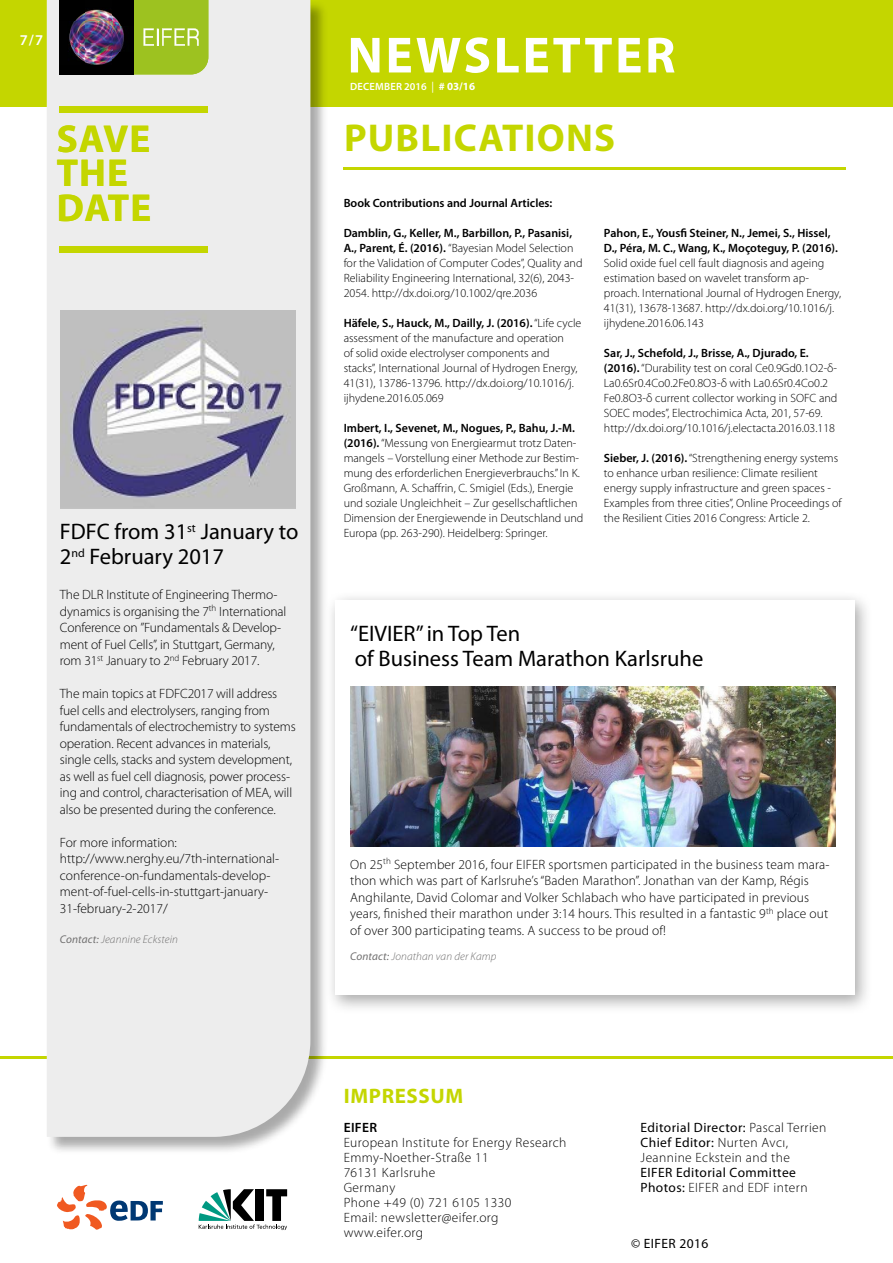
<style>
.page{position:relative;width:893px;height:1263px;background:#fff}
.page>*{position:absolute;margin:0;border:0;box-sizing:border-box;transform-origin:0 0}
.t1{font:700 51.3px "Myriad Pro";letter-spacing:.05em;color:#fff}
.t2{font:700 39px/34.5px "Myriad Pro";letter-spacing:.03em;color:#c4d600}
.t3{font:22.5px/24.8px "Myriad Pro";color:#000}
.t4{font:700 21px "Myriad Pro";letter-spacing:.03em;color:#c4d600}
.t5{font:600 15px "Myriad Pro";color:#fff}
.t6{font:300 13.5px/16.5px "Myriad Pro";color:#000}
.t7{font:300 13.5px/15px "Myriad Pro";letter-spacing:.03em;color:#000}
.t8{font:13.5px/15px "Myriad Pro";letter-spacing:.03em;color:#000}
.t9{font:600 13.5px "Myriad Pro";letter-spacing:.03em;color:#000}
.t10{font:300 12px/15px "Myriad Pro";color:#000}
.t11{font:600 12px/15px "Myriad Pro";color:#000}
.t12{font:italic 300 11.25px "Myriad Pro";letter-spacing:.01em;color:#706f6f}
.t13{font:600 10.5px "Myriad Pro";letter-spacing:.02em;color:#fff}
.s1{font-weight:400;font-size:10.95px}
.s2{font-weight:700;font-size:10.95px}
.s3{font-weight:400}
.s4{font-weight:600}
.s5{font-weight:300}
</style>
<div class="page">
<hr style="left:0;top:1057px;width:893px;height:2px;background:#c4d600">
<div style="left:0;top:0;width:893px;height:106px;background:#c4d600"></div>
<div style="left:46px;top:0;width:282px;height:1154px;background:#000;opacity:.34"></div>
<div style="left:47px;top:0;width:263px;height:1137px;background:#ededed"></div>
<svg style="left:199px;top:1189px;width:88px;height:41px"></svg>
<div style="left:60px;top:106px;width:148px;height:7px;background:#c4d600"></div>
<svg style="left:57px;top:1185px;width:106px;height:44px"></svg>
<hr style="left:344px;top:167px;width:502px;height:2px;background:#c4d600">
<div style="left:325px;top:591px;width:548px;height:423px;background:#000;opacity:.34"></div>
<div style="left:335px;top:600px;width:519px;height:395px;background:#fff"></div>
<div style="left:60px;top:246px;width:148px;height:7px;background:#c4d600"></div>
<img style="left:60px;top:311px;width:236px;height:198px">
<img style="left:350px;top:686px;width:485px;height:161px">
<svg style="left:134px;top:0;width:74px;height:74px;background:#a3c62f"></svg>
<svg style="left:112px;top:1px;width:22px;height:73px;background:#140d1a"></svg>
<img style="left:60px;top:0;width:74px;height:1px">
<img style="left:60px;top:0;width:52px;height:74px">
<p class="t5" style="left:20px;top:31px;width:25px">7/ 7</p>
<h1 class="t1" style="left:347px;top:22px;width:329px">NEWSLETTER</h1>
<p class="t13" style="left:350px;top:79px;width:126px">DECEMBER 2016 <span class="s1">|</span> <span class="s2"># 03/16</span></p>
<h2 class="t2" style="left:57px;top:120px;width:96px">SAVE<br>THE<br>DATE</h2>
<h3 class="t3" style="left:60px;top:519px;width:240px">FDFC from 31<sup>st</sup> January to<br>2<sup>nd</sup> February 2017</h3>
<p class="t6" style="left:60px;top:586px;width:228px">The DLR Institute of Engineering Thermo&shy;dynamics is organising the 7<sup>th</sup> International Conference on ”Fundamentals &amp; Develop&shy;ment of Fuel Cells”, in Stuttgart, Germany, rom 31<sup>st</sup> January to 2<sup>nd</sup> February 2017.</p>
<p class="t6" style="left:60px;top:685px;width:237px">The main topics at FDFC2017 will address fuel cells and electrolysers, ranging from fundamentals of electrochemistry to systems operation. Recent advances in materials, single cells, stacks and system development, as well as fuel cell diagnosis, power process&shy;ing and control, characterisation of MEA, will also be presented during the conference.</p>
<p class="t6" style="left:60px;top:834px;width:221px">For more information: http://www.nerghy.eu/7th-international&shy;conference-on-fundamentals-develop&shy;ment-of-fuel-cells-in-stuttgart-january-31-february-2-2017/</p>
<p class="t12" style="left:60px;top:932px;width:120px"><span class="s3">Contact:</span> Jeannine Eckstein</p>
<h2 class="t2" style="left:344px;top:120px;width:273px">PUBLICATIONS</h2>
<p class="t11" style="left:344px;top:195px;width:210px">Book Contributions and Journal Articles:</p>
<p class="t10" style="left:344px;top:225px;width:240px"><span class="s4">Damblin, G., Keller, M., Barbillon, P., Pasanisi, A., Parent, É. (2016).</span> “Bayesian Model Selection for the Validation of Computer Codes”, Quality and Reliability Engineering International, 32(6), 2043- 2054. http://dx.doi.org/10.1002/qre.2036</p>
<p class="t10" style="left:344px;top:315px;width:239px"><span class="s4">Häfele, S., Hauck, M., Dailly, J. (2016).</span> “Life cycle assessment of the manufacture and operation<br>of solid oxide electrolyser components and stacks”, International Journal of Hydrogen Energy, 41(31), 13786-13796. http://dx.doi.org/10.1016/j. ijhydene.2016.05.069</p>
<p class="t10" style="left:344px;top:420px;width:241px"><span class="s4">Imbert, I., Sevenet, M., Nogues, P., Bahu, J.-M. (2016).</span> “Messung von Energiearmut trotz Daten&shy;mangels – Vorstellung einer Methode zur Bestim&shy;mung des erforderlichen Energieverbrauchs.” In K.<br>Großmann, A. Schaffrin, C. Smigiel (Eds.), Energie und soziale Ungleichheit – Zur gesellschaftlichen Dimension der Energiewende in Deutschland und Europa (pp. 263-290). Heidelberg: Springer.</p>
<p class="t11" style="left:604px;top:225px;width:236px">Pahon, E., Yousfi Steiner, N., Jemei, S., Hissel,<br>D., Péra, M. C., Wang, K., Moçoteguy, P. (2016).</p>
<p class="t10" style="left:604px;top:255px;width:239px">Solid oxide fuel cell fault diagnosis and ageing estimation based on wavelet transform ap&shy;proach. International Journal of Hydrogen Energy, 41(31), 13678-13687. http://dx.doi.org/10.1016/j. ijhydene.2016.06.143</p>
<p class="t10" style="left:604px;top:345px;width:235px"><span class="s4">Sar, J., Schefold, J., Brisse, A., Djurado, E. (2016).</span> “Durability test on coral Ce0.9Gd0.1O2-δ-La0.6Sr0.4Co0.2Fe0.8O3-δ with La0.6Sr0.4Co0.2<br>Fe0.8O3-δ current collector working in SOFC and SOEC modes”, Electrochimica Acta, 201, 57-69. http://dx.doi.org/10.1016/j.electacta.2016.03.118</p>
<p class="t10" style="left:604px;top:450px;width:239px"><span class="s4">Sieber, J. (2016).</span> “Strengthening energy systems to enhance urban resilience: Climate resilient energy supply infrastructure and green spaces - Examples from three cities”, Online Proceedings of the Resilient Cities 2016 Congress: Article 2.</p>
<h3 class="t3" style="left:350px;top:621px;width:355px">“EIVIER” in Top Ten<br>of Business Team Marathon Karlsruhe</h3>
<p class="t6" style="left:350px;top:856px;width:481px">On 25<sup>th</sup> September 2016, four EIFER sportsmen participated in the business team mara&shy;thon which was part of Karlsruhe’s “Baden Marathon”. Jonathan van der Kamp, Régis Anghilante, David Colomar and Volker Schlabach who have participated in previous years, finished their marathon under 3:14 hours. This resulted in a fantastic 9<sup>th</sup> place out of over 300 participating teams. A success to be proud of!</p>
<p class="t12" style="left:350px;top:949px;width:148px"><span class="s3">Contact:</span> Jonathan van der Kamp</p>
<h3 class="t4" style="left:344px;top:1082px;width:121px">IMPRESSUM</h3>
<p class="t9" style="left:344px;top:1118px;width:35px">EIFER</p>
<p class="t7" style="left:344px;top:1134px;width:224px">European Institute for Energy Research<br>Emmy-Noether-Straße 11<br>76131 Karlsruhe<br>Germany<br>Phone +49 (0) 721 6105 1330<br>Email: newsletter@eifer.org www.eifer.org</p>
<p class="t7" style="left:641px;top:1119px;width:187px"><span class="s3">Editorial Director:</span> Pascal Terrien<br><span class="s3">Chief Editor:</span> Nurten Avcı,<br>Jeannine Eckstein and the</p>
<p class="t8" style="left:641px;top:1164px;width:169px">EIFER Editorial Committee<br>Photos: <span class="s5">EIFER and EDF intern</span></p>
<p class="t8" style="left:631px;top:1235px;width:79px">© EIFER 2016</p>
</div>
